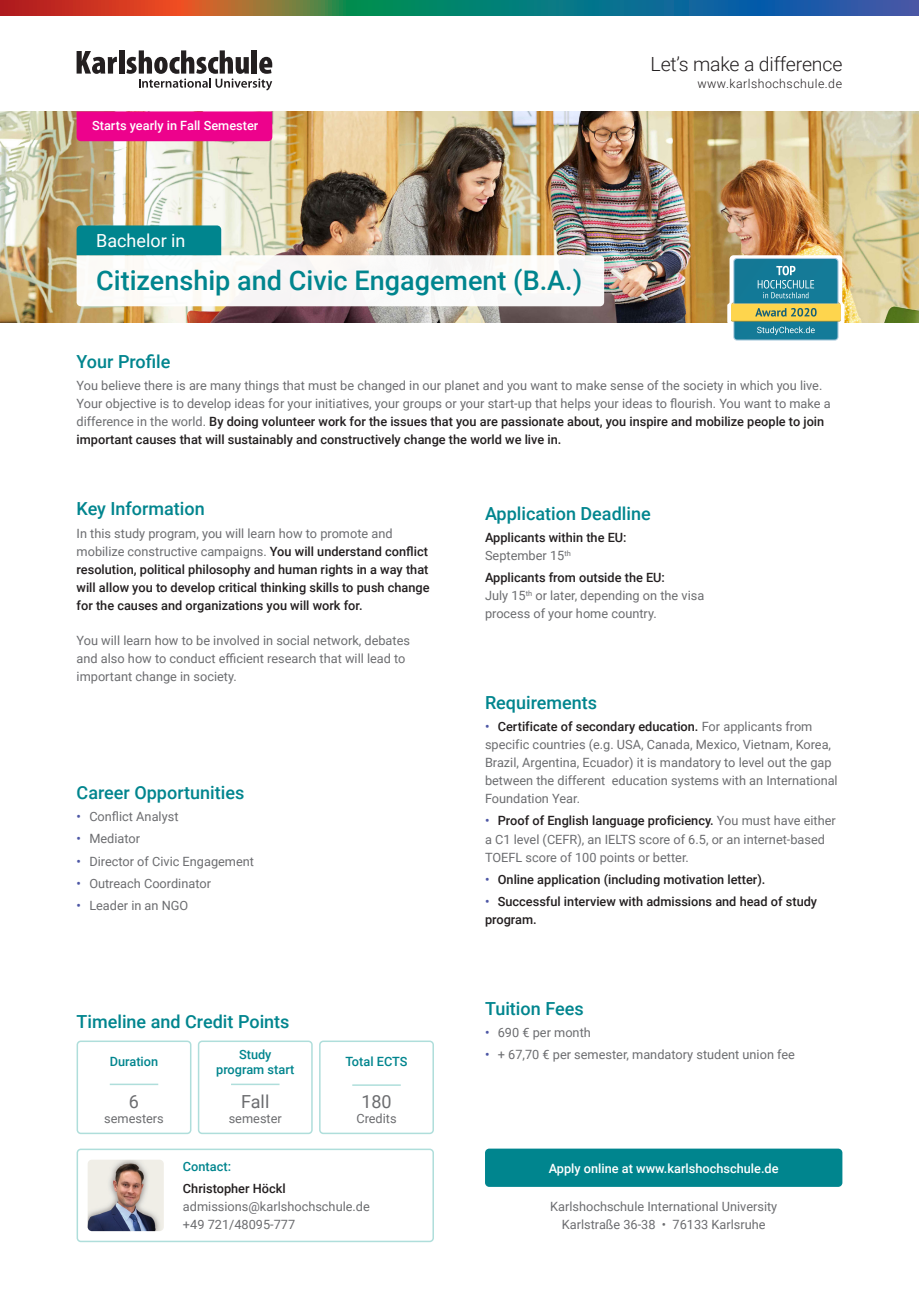
<style>
.page{position:relative;width:919px;height:1289px;background:#fff}
.page>*{position:absolute;margin:0;border:0;box-sizing:border-box;transform-origin:0 0}
.Headline_Header{font:500 27px "Roboto";color:#00858e}
.t1{font:300 19.5px "Roboto";letter-spacing:-.01em;color:#231f20}
.Headline_Fließtext{font:500 18px "Roboto";color:#00858e}
.t2{font:18px "Roboto";color:#fff}
.t3{font:18px "Roboto";color:#6c6d70}
.Fließtext{font:12.75px/18px "Roboto";color:#6c6d70}
.Fließtext-2{font:500 12.75px/18px "Roboto";color:#231f20}
.t4{font:500 12.75px "Roboto";color:#fff}
.t5{font:500 12.75px/15.3px "Roboto";color:#00858e;text-align:center}
.t6{font:300 12.3px "Roboto";letter-spacing:.04em;color:#231f20}
.s1{font-weight:500;color:#231f20}
.s2{font-weight:400;color:#6c6d70}
.s3{font-weight:500;color:#4d57a5}
.s4{color:#4d57a5}
</style>
<div class="page">
<svg style="left:0;top:0;width:918px;height:16px;background:#4c6467"></svg>
<svg style="left:77px;top:51px;width:40px;height:23px"></svg>
<div style="left:119px;top:50px;width:5px;height:24px;background:#231f20"></div>
<svg style="left:126px;top:50px;width:146px;height:40px"></svg>
<div style="left:77px;top:1148px;width:357px;height:94px;border:2px solid #afdedb;border-radius:4px"></div>
<img style="left:88px;top:1159px;width:76px;height:72px">
<div style="left:485px;top:1148px;width:357px;height:38px;background:#00858e;border-radius:4px"></div>
<div style="left:77px;top:1040px;width:114px;height:94px;border:2px solid #afdedb;border-radius:4px"></div>
<hr style="left:110px;top:1083px;width:48px;height:2px;background:#afdedb">
<div style="left:198px;top:1040px;width:115px;height:94px;border:2px solid #afdedb;border-radius:4px"></div>
<hr style="left:231px;top:1083px;width:48px;height:2px;background:#afdedb">
<div style="left:319px;top:1040px;width:115px;height:94px;border:2px solid #afdedb;border-radius:4px"></div>
<hr style="left:352px;top:1084px;width:49px;height:1px;background:#afdedb">
<img style="left:0;top:111px;width:918px;height:211px">
<img style="left:77px;top:225px;width:527px;height:81px">
<div style="left:77px;top:111px;width:195px;height:30px;background:#ed028c"></div>
<div style="left:729px;top:255px;width:113px;height:89px;background:linear-gradient(to right,#fcfdfe,#fcfdfe);border-radius:4px"></div>
<svg style="left:727px;top:258px;width:117px;height:82px;background:#619b95"></svg>
<p class="t4" style="left:92px;top:117px;width:168px">Starts yearly in Fall Semester</p>
<p class="t2" style="left:96px;top:228px;width:91px">Bachelor in</p>
<p class="Headline_Header" style="left:96px;top:261px;width:487px">Citizenship and Civic Engagement (B.A.)</p>
<h2 class="t1" style="left:650px;top:50px;width:193px">Let’s make a difference</h2>
<p class="t6" style="left:697px;top:75px;width:146px">www.karlshochschule.de</p>
<p class="Headline_Fließtext" style="left:77px;top:348px;width:95px">Your Profile</p>
<p class="Fließtext" style="left:77px;top:376px;width:755px">You believe there is are many things that must be changed in our planet and you want to make sense of the society in which you live.<br>Your objective is to develop ideas for your initiatives, your groups or your start-up that helps your ideas to flourish. You want to make a difference in the world. <span class="s1">By doing volunteer work for the issues that you are passionate about, you inspire and mobilize people to join important causes that will sustainably and constructively change the world we live in.</span></p>
<p class="Headline_Fließtext" style="left:77px;top:496px;width:130px">Key Information</p>
<p class="Fließtext-2" style="left:77px;top:523px;width:354px"><span class="s2">In this study program, you will learn how to promote and mobilize constructive campaigns.</span> You will understand conflict resolution, political philosophy and human rights in a way that will allow you to develop critical thinking skills to push change for the causes and organizations you will work for.</p>
<p class="Fließtext" style="left:77px;top:630px;width:335px">You will learn how to be involved in social network, debates and also how to conduct efficient research that will lead to important change in society.</p>
<p class="Headline_Fließtext" style="left:77px;top:779px;width:169px">Career Opportunities</p>
<p class="Fließtext" style="left:77px;top:807px;width:103px"><span class="s3">•</span> Conflict Analyst</p>
<p class="Fließtext" style="left:77px;top:829px;width:65px"><span class="s3">•</span> Mediator</p>
<p class="Fließtext" style="left:77px;top:851px;width:179px"><span class="s3">•</span> Director of Civic Engagement</p>
<p class="Fließtext" style="left:77px;top:873px;width:136px"><span class="s3">•</span> Outreach Coordinator</p>
<p class="Fließtext" style="left:77px;top:896px;width:113px"><span class="s3">•</span> Leader in an NGO</p>
<h3 class="Headline_Fließtext" style="left:77px;top:1009px;width:214px">Timeline and Credit Points</h3>
<p class="t5" style="left:110px;top:1053px;width:50px">Duration</p>
<h3 class="t3" style="left:129px;top:1088px;width:12px">6</h3>
<p class="Fließtext" style="left:104px;top:1108px;width:61px">semesters</p>
<p class="t5" style="left:216px;top:1046px;width:80px">Study program start</p>
<h3 class="t3" style="left:241px;top:1088px;width:30px">Fall</h3>
<p class="Fließtext" style="left:229px;top:1108px;width:55px">semester</p>
<p class="t5" style="left:345px;top:1053px;width:63px">Total ECTS</p>
<h3 class="t3" style="left:361px;top:1088px;width:32px">180</h3>
<p class="Fließtext" style="left:356px;top:1108px;width:42px">Credits</p>
<p class="t5" style="left:183px;top:1158px;width:50px">Contact:</p>
<p class="Fließtext-2" style="left:183px;top:1179px;width:104px">Christopher Höckl</p>
<p class="Fließtext" style="left:183px;top:1197px;width:188px">admissions@karlshochschule.de +49 721/48095-777</p>
<p class="Headline_Fließtext" style="left:485px;top:500px;width:167px">Application Deadline</p>
<p class="Fließtext-2" style="left:485px;top:528px;width:143px">Applicants within the EU:<br><span class="s2">September 15</span><sup>th</sup></p>
<p class="Fließtext" style="left:485px;top:568px;width:221px"><span class="s1">Applicants from outside the EU:<br></span>July 15<sup>th</sup> or later, depending on the visa process of your home country.</p>
<p class="Headline_Fließtext" style="left:485px;top:690px;width:114px">Requirements</p>
<p class="Fließtext" style="left:485px;top:717px;width:354px"><span class="s3">•</span> <span class="s1">Certificate of secondary education.</span> For applicants from specific countries (e.g. USA, Canada, Mexico, Vietnam, Korea, Brazil, Argentina, Ecuador) it is mandatory to level out the gap between the different education systems with an International Foundation Year.</p>
<p class="Fließtext" style="left:485px;top:811px;width:352px"><span class="s3">•</span> <span class="s1">Proof of English language proficiency.</span> You must have either a C1 level (CEFR), an IELTS score of 6.5, or an internet-based<br>TOEFL score of 100 points or better.</p>
<p class="Fließtext-2" style="left:485px;top:869px;width:282px"><span class="s4">•</span> Online application (including motivation letter).</p>
<p class="Fließtext-2" style="left:485px;top:892px;width:333px"><span class="s4">•</span> Successful interview with admissions and head of study program.</p>
<p class="Headline_Fließtext" style="left:485px;top:995px;width:100px">Tuition Fees</p>
<p class="Fließtext" style="left:485px;top:1022px;width:107px"><span class="s3">•</span> 690 € per month</p>
<p class="Fließtext" style="left:485px;top:1045px;width:311px"><span class="s3">•</span> + 67,70 € per semester, mandatory student union fee</p>
<p class="t4" style="left:548px;top:1158px;width:231px">Apply online at www.karlshochschule.de</p>
<p class="Fließtext" style="left:550px;top:1196px;width:229px;text-align:center">Karlshochschule International University<br>Karlstraße 36-38 • 76133 Karlsruhe</p>
</div>
